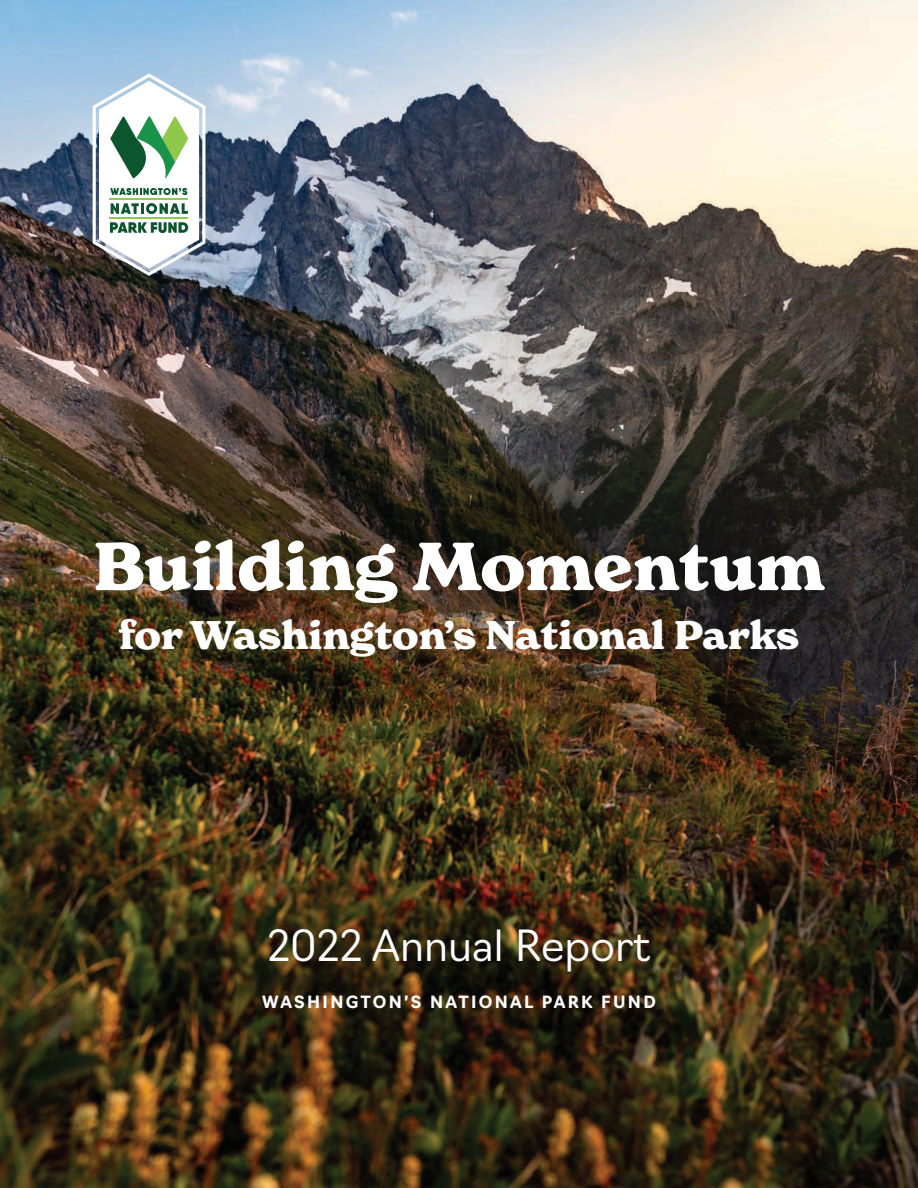
<style>
.page{position:relative;width:918px;height:1188px;background:#fff}
.page>*{position:absolute;margin:0;border:0;box-sizing:border-box;transform-origin:0 0}
.t1{font:700 66px "New Spirit";color:#fff}
.t2{font:300 42px "Navigo";color:#fff}
.t3{font:700 39px "New Spirit";color:#fff}
.t4{font:700 16.5px "Navigo";letter-spacing:.14em;color:#fff}
</style>
<div class="page">
<img style="left:0;top:0;width:918px;height:1188px">
<svg style="left:93px;top:73px;width:112px;height:203px"></svg>
<hr style="left:110px;top:198px;width:78px;height:2px;background:#90c84c">
<hr style="left:110px;top:217px;width:78px;height:2px;background:#90c84c">
<p class="t1" style="left:93px;top:526px;width:733px">Building Momentum</p>
<p class="t3" style="left:119px;top:611px;width:682px">for Washington’s National Parks</p>
<p class="t2" style="left:267px;top:912px;width:385px">2022 Annual Report</p>
<p class="t4" style="left:262px;top:989px;width:395px">WASHINGTON’S NATIONAL PARK FUND</p>
</div>
